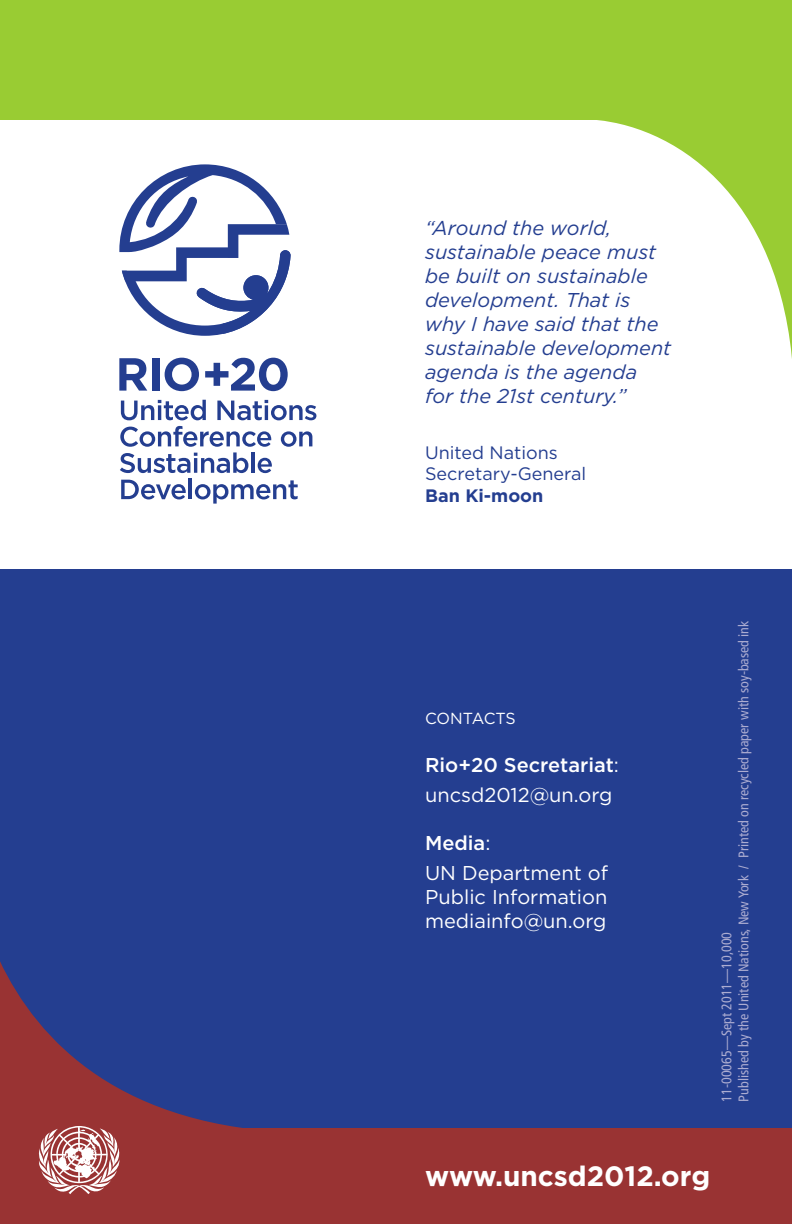
<style>
.page{position:relative;width:792px;height:1224px;background:#fff}
.page>*{position:absolute;margin:0;border:0;box-sizing:border-box;transform-origin:0 0}
.t1{font:700 28px "Gotham";color:#fff}
.t2{font:italic 20px/24px "Gotham";color:#243e90}
.t3{font:20px/30px "Gotham";color:#fff}
.t4{font:500 20px/30px "Gotham";color:#fff}
.t5{font:18px/21.6px "Gotham";color:#243e90}
.t6{font:700 18px "Gotham";color:#243e90}
.t7{font:16px "Gotham";color:#fff}
.t8{font:condensed 14px/16.8px "Frutiger LT Std";color:#acacd1}
.s1{font-weight:400}
.s2{font-weight:500}
</style>
<div class="page">
<div style="left:0;top:0;width:792px;height:120px;background:#9c3"></div>
<div style="left:0;top:569px;width:792px;height:585px;background:#243e90"></div>
<svg style="left:0;top:961px;width:301px;height:168px"></svg>
<div style="left:0;top:1129px;width:792px;height:95px;background:#933"></div>
<svg style="left:39px;top:1126px;width:81px;height:68px"></svg>
<svg style="left:597px;top:120px;width:195px;height:239px"></svg>
<svg style="left:119px;top:164px;width:172px;height:172px"></svg>
<svg style="left:121px;top:400px;width:85px;height:20px"></svg>
<svg style="left:217px;top:400px;width:99px;height:20px"></svg>
<svg style="left:281px;top:431px;width:31px;height:16px"></svg>
<svg style="left:120px;top:426px;width:152px;height:47px"></svg>
<svg style="left:121px;top:480px;width:65px;height:19px"></svg>
<hr style="left:189px;top:479px;width:3px;height:20px;background:#243e90">
<svg style="left:195px;top:480px;width:103px;height:24px"></svg>
<svg style="left:119px;top:358px;width:28px;height:33px"></svg>
<div style="left:152px;top:358px;width:7px;height:33px;background:#243e90"></div>
<svg style="left:165px;top:358px;width:34px;height:33px"></svg>
<svg style="left:205px;top:358px;width:83px;height:33px"></svg>
<p class="t2" style="left:425px;top:216px;width:248px">“Around the world, sustainable peace must be built on sustainable development. That is why I have said that the sustainable development agenda is the agenda<br>for the 21st century.”</p>
<p class="t5" style="left:425px;top:441px;width:163px">United Nations<br>Secretary-General</p>
<p class="t6" style="left:425px;top:485px;width:120px">Ban Ki-moon</p>
<p class="t7" style="left:425px;top:709px;width:24px">Contacts</p>
<p class="t4" style="left:425px;top:749px;width:195px">Rio+20 Secretariat<span class="s1">: uncsd2012@un.org</span></p>
<p class="t3" style="left:425px;top:827px;width:185px"><span class="s2">Media</span>:<br>UN Department of</p>
<p class="t3" style="left:425px;top:884px;width:184px;line-height:24px">Public Information mediainfo@un.org</p>
<p class="t8" style="left:719px;top:1102px;width:483px;rotate:-90deg">11-00065—Sept 2011—10,000<br>Published by the United Nations, New York / Printed on recycled paper with soy-based ink</p>
<h1 class="t1" style="left:425px;top:1160px;width:287px">www.uncsd2012.org</h1>
</div>
